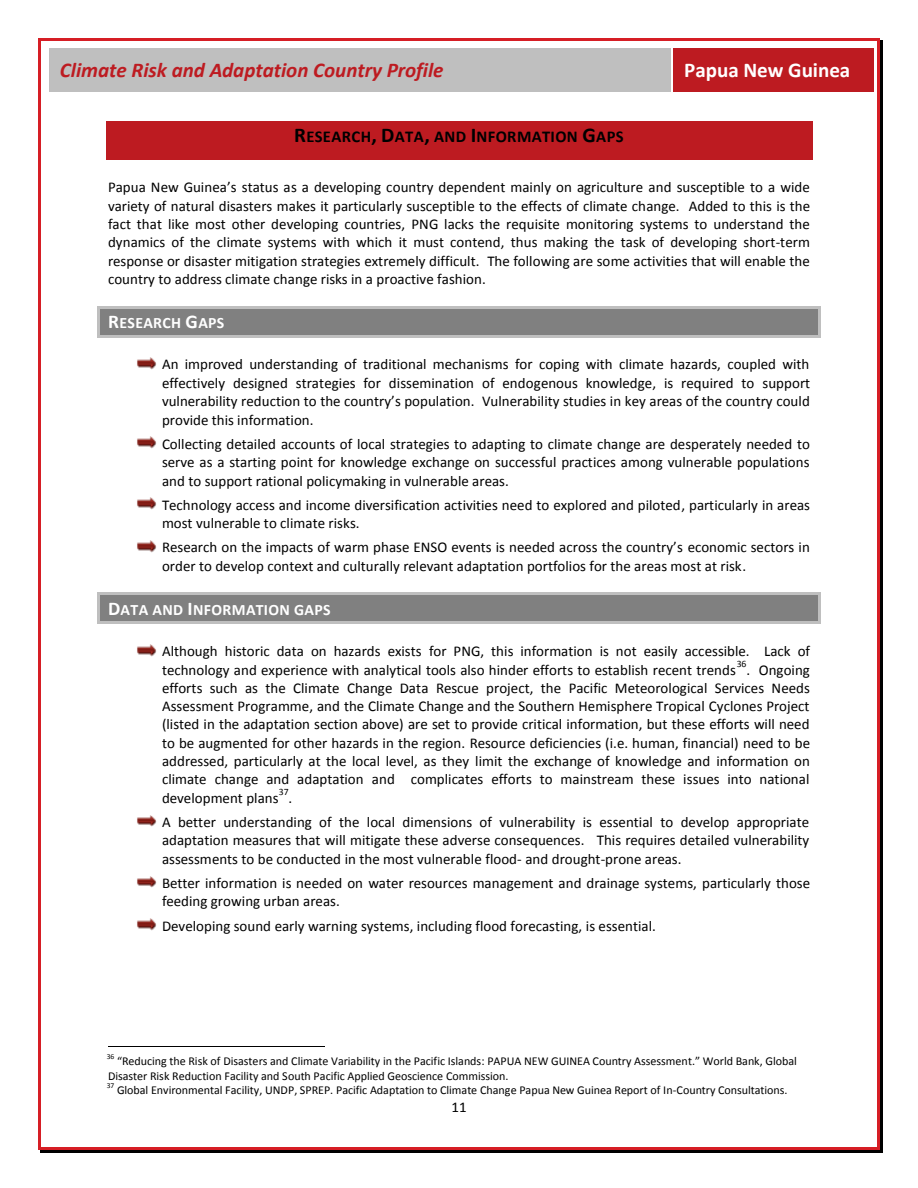
<style>
.page{position:relative;width:918px;height:1188px;background:#fff}
.page>*{position:absolute;margin:0;border:0;box-sizing:border-box;transform-origin:0 0}
.t1{font:italic 700 21px "Calibri";color:#bd1b21}
.t2{font:700 21px "Calibri";color:#fff}
.t3{font:700 16.5px "Calibri";letter-spacing:.02em;color:#000}
.t4{font:700 15.9px "Calibri";letter-spacing:.02em;color:#fff}
.t5{font:15px/18.3px "Calibri";color:#000}
.t6{font:12px/14.7px "Calibri";letter-spacing:-.005em;color:#000}
.t7{font:9.75px "Calibri";color:#000}
.t8{font:7.5px "Calibri";color:#000}
.s1{font-size:21px}
.s2{font-size:19.5px}
</style>
<div class="page">
<div style="left:49px;top:49px;width:621px;height:43px;background:#bfbfbf"></div>
<div style="left:673px;top:49px;width:201px;height:43px;background:#bd1b21"></div>
<div style="left:106px;top:122px;width:706px;height:38px;background:#bd1b21"></div>
<div style="left:100px;top:308px;width:718px;height:27px;background:#808080"></div>
<hr style="left:100px;top:306px;width:718px;height:2px;background:#bfbfbf">
<hr style="left:100px;top:335px;width:718px;height:2px;background:#bfbfbf">
<hr style="left:98px;top:308px;width:2px;height:27px;background:#bfbfbf">
<hr style="left:818px;top:308px;width:2px;height:27px;background:#bfbfbf">
<img style="left:137px;top:357px;width:20px;height:12px">
<img style="left:137px;top:437px;width:20px;height:12px">
<img style="left:137px;top:498px;width:20px;height:12px">
<img style="left:137px;top:540px;width:20px;height:12px">
<div style="left:100px;top:595px;width:718px;height:27px;background:#808080"></div>
<hr style="left:100px;top:593px;width:718px;height:2px;background:#bfbfbf">
<hr style="left:100px;top:622px;width:718px;height:2px;background:#bfbfbf">
<hr style="left:98px;top:595px;width:2px;height:27px;background:#bfbfbf">
<hr style="left:818px;top:595px;width:2px;height:27px;background:#bfbfbf">
<img style="left:137px;top:644px;width:20px;height:12px">
<img style="left:137px;top:815px;width:20px;height:12px">
<img style="left:137px;top:876px;width:20px;height:12px">
<img style="left:137px;top:919px;width:20px;height:12px">
<hr style="left:108px;top:1046px;width:216px;height:1px;background:#000">
<hr style="left:40px;top:38px;width:838px;height:2px;background:#d61e25">
<hr style="left:38px;top:40px;width:2px;height:1108px;background:#d61e25">
<hr style="left:880px;top:40px;width:2px;height:1108px;background:#000">
<hr style="left:878px;top:40px;width:2px;height:1108px;background:#d61e25">
<hr style="left:40px;top:1150px;width:838px;height:2px;background:#000">
<hr style="left:40px;top:1148px;width:838px;height:2px;background:#d61e25">
<svg style="left:878px;top:1148px;width:4px;height:4px"></svg>
<h1 class="t1" style="left:60px;top:62px;width:385px">Climate Risk and Adaptation Country Profile</h1>
<h1 class="t2" style="left:684px;top:62px;width:168px">Papua New Guinea</h1>
<p class="t3" style="left:294px;top:129px;width:331px"><span class="s1">R</span>ESEARCH<span class="s1">, D</span>ATA<span class="s1">,</span> AND <span class="s1">I</span>NFORMATION <span class="s1">G</span>APS</p>
<p class="t5" style="left:108px;top:179px;width:704px;text-align:justify">Papua New Guinea’s status as a developing country dependent mainly on agriculture and susceptible to a wide variety of natural disasters makes it particularly susceptible to the effects of climate change. Added to this is the fact that like most other developing countries, PNG lacks the requisite monitoring systems to understand the dynamics of the climate systems with which it must contend, thus making the task of developing short-term response or disaster mitigation strategies extremely difficult. The following are some activities that will enable the country to address climate change risks in a proactive fashion.</p>
<p class="t4" style="left:108px;top:316px;width:118px"><span class="s2">R</span>ESEARCH <span class="s2">G</span>APS</p>
<p class="t5" style="left:162px;top:356px;width:650px;text-align:justify">An improved understanding of traditional mechanisms for coping with climate hazards, coupled with effectively designed strategies for dissemination of endogenous knowledge, is required to support vulnerability reduction to the country’s population. Vulnerability studies in key areas of the country could provide this information.</p>
<p class="t5" style="left:162px;top:436px;width:649px;text-align:justify">Collecting detailed accounts of local strategies to adapting to climate change are desperately needed to serve as a starting point for knowledge exchange on successful practices among vulnerable populations and to support rational policymaking in vulnerable areas.</p>
<p class="t5" style="left:162px;top:497px;width:650px">Technology access and income diversification activities need to explored and piloted, particularly in areas most vulnerable to climate risks.</p>
<p class="t5" style="left:162px;top:539px;width:649px">Research on the impacts of warm phase ENSO events is needed across the country’s economic sectors in order to develop context and culturally relevant adaptation portfolios for the areas most at risk.</p>
<p class="t4" style="left:108px;top:603px;width:224px"><span class="s2">D</span>ATA AND <span class="s2">I</span>NFORMATION GAPS</p>
<p class="t5" style="left:162px;top:643px;width:650px">Although historic data on hazards exists for PNG, this information is not easily accessible. Lack of technology and experience with analytical tools also hinder efforts to establish recent trends</p>
<p class="t7" style="left:737px;top:660px;width:11px">36</p>
<p class="t5" style="left:162px;top:662px;width:650px;text-align:justify;text-indent:584px">. Ongoing efforts such as the Climate Change Data Rescue project, the Pacific Meteorological Services Needs Assessment Programme, and the Climate Change and the Southern Hemisphere Tropical Cyclones Project (listed in the adaptation section above) are set to provide critical information, but these efforts will need to be augmented for other hazards in the region. Resource deficiencies (i.e. human, financial) need to be addressed, particularly at the local level, as they limit the exchange of knowledge and information on climate change and adaptation and complicates efforts to mainstream these issues into national development plans</p>
<p class="t7" style="left:279px;top:788px;width:11px">37</p>
<p class="t5" style="left:162px;top:787px;width:649px;line-height:24.2px;text-indent:127px">.<br>A better understanding of the local dimensions of vulnerability is essential to develop appropriate</p>
<p class="t5" style="left:162px;top:832px;width:649px">adaptation measures that will mitigate these adverse consequences. This requires detailed vulnerability assessments to be conducted in the most vulnerable flood- and drought-prone areas.</p>
<p class="t5" style="left:162px;top:875px;width:650px">Better information is needed on water resources management and drainage systems, particularly those feeding growing urban areas.</p>
<p class="t5" style="left:162px;top:918px;width:495px">Developing sound early warning systems, including flood forecasting, is essential.</p>
<p class="t8" style="left:107px;top:1053px;width:9px">36</p>
<p class="t6" style="left:108px;top:1054px;width:690px;text-indent:9px">“Reducing the Risk of Disasters and Climate Variability in the Pacific Islands: PAPUA NEW GUINEA Country Assessment.” World Bank, Global<br>Disaster Risk Reduction Facility and South Pacific Applied Geoscience Commission.</p>
<p class="t8" style="left:107px;top:1083px;width:9px">37</p>
<p class="t6" style="left:117px;top:1084px;width:672px">Global Environmental Facility, UNDP, SPREP. Pacific Adaptation to Climate Change Papua New Guinea Report of In-Country Consultations.</p>
<p class="t5" style="left:452px;top:1099px;width:17px">11</p>
</div>
